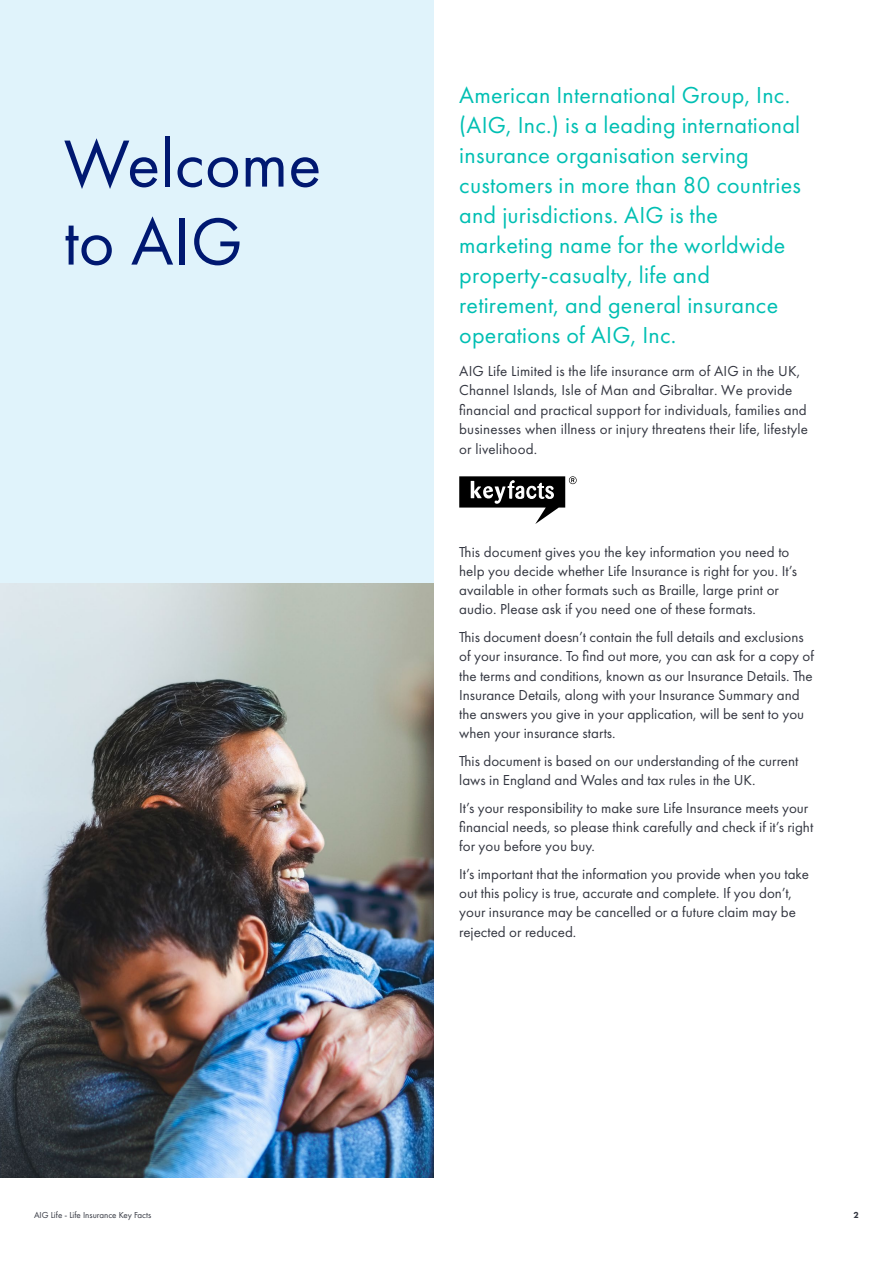
<style>
.page{position:relative;width:893px;height:1263px;background:#fff}
.page>*{position:absolute;margin:0;border:0;box-sizing:border-box;transform-origin:0 0}
.t1{font:69px/78px "Futura PT";color:#001871}
.t2{font:24px/30px "Futura PT";letter-spacing:.01em;color:#00bfb3}
.t3{font:15px/19.2px "Futura PT";color:#343741}
.t4{font:9px "Futura PT";color:#343741}
.t5{font:800 9px "Futura PT";color:#343741}
</style>
<div class="page">
<img style="left:0;top:583px;width:434px;height:595px">
<div style="left:0;top:0;width:434px;height:583px;background:#e0f3fb"></div>
<svg style="left:459px;top:476px;width:118px;height:48px"></svg>
<h1 class="t1" style="left:64px;top:124px;width:259px">Welcome to AIG</h1>
<p class="t2" style="left:459px;top:80px;width:343px">American International Group, Inc. (AIG, Inc.) is a leading international insurance organisation serving customers in more than 80 countries and jurisdictions. AIG is the marketing name for the worldwide property-casualty, life and retirement, and general insurance operations of AIG, Inc.</p>
<p class="t3" style="left:459px;top:361px;width:350px">AIG Life Limited is the life insurance arm of AIG in the UK, Channel Islands, Isle of Man and Gibraltar. We provide financial and practical support for individuals, families and businesses when illness or injury threatens their life, lifestyle or livelihood.</p>
<p class="t3" style="left:459px;top:542px;width:339px">This document gives you the key information you need to help you decide whether Life Insurance is right for you. It’s available in other formats such as Braille, large print or audio. Please ask if you need one of these formats.</p>
<p class="t3" style="left:459px;top:627px;width:356px">This document doesn’t contain the full details and exclusions of your insurance. To find out more, you can ask for a copy of the terms and conditions, known as our Insurance Details. The Insurance Details, along with your Insurance Summary and the answers you give in your application, will be sent to you when your insurance starts.</p>
<p class="t3" style="left:459px;top:751px;width:341px">This document is based on our understanding of the current laws in England and Wales and tax rules in the UK.</p>
<p class="t3" style="left:459px;top:798px;width:355px">It’s your responsibility to make sure Life Insurance meets your financial needs, so please think carefully and check if it’s right for you before you buy.</p>
<p class="t3" style="left:459px;top:864px;width:351px">It’s important that the information you provide when you take out this policy is true, accurate and complete. If you don’t, your insurance may be cancelled or a future claim may be rejected or reduced.</p>
<p class="t4" style="left:34px;top:1209px;width:119px">AIG Life - Life Insurance Key Facts</p>
<p class="t5" style="left:853px;top:1209px;width:7px">2</p>
</div>
